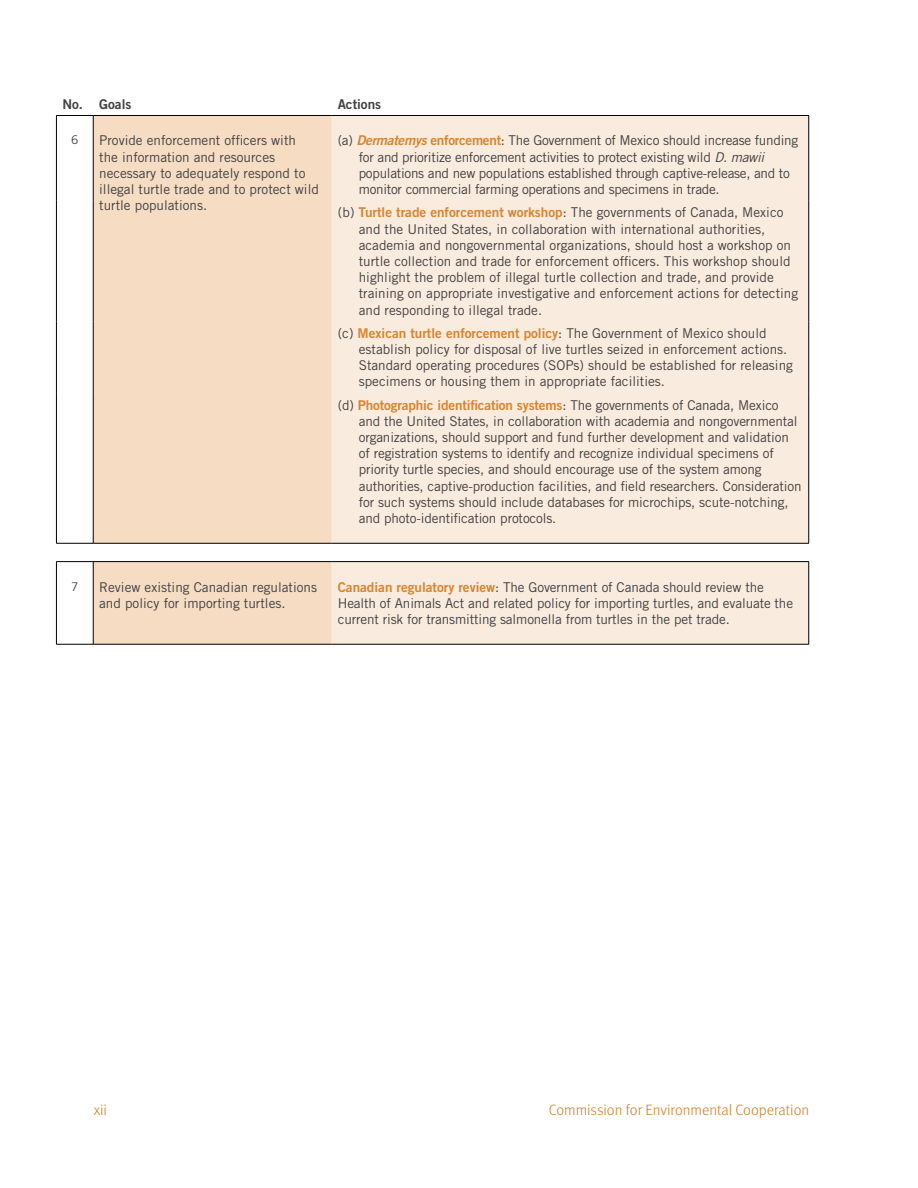
<style>
.page{position:relative;width:918px;height:1188px;background:#fff}
.page>*{position:absolute;margin:0;border:0;box-sizing:border-box;transform-origin:0 0}
.t1{font:300 15px "Meta Pro";color:#d5791b}
.t2{font:13.5px/16.2px "Trade Gothic LT Std";letter-spacing:-.01em;color:#414042}
.t3{font:13.5px "Trade Gothic LT Std Bd 2";color:#414042}
.t4{font:12px "Trade Gothic LT Std";color:#414042}
.s1{font-family:"Trade Gothic LT Std Bd 2 Obl";color:#d9842e}
.s2{font-family:"Trade Gothic LT Std Bd 2";color:#d9842e}
.s3{font-style:italic}
</style>
<div class="page">
<div style="left:94px;top:116px;width:238px;height:528px;background:#f5dcc3"></div>
<div style="left:332px;top:116px;width:476px;height:528px;background:#f9ebdd"></div>
<hr style="left:808px;top:562px;width:1px;height:82px;background:#000">
<hr style="left:56px;top:116px;width:1px;height:85px;background:#000">
<hr style="left:93px;top:116px;width:1px;height:85px;background:#000">
<hr style="left:56px;top:201px;width:1px;height:120px;background:#000">
<hr style="left:93px;top:201px;width:1px;height:120px;background:#000">
<hr style="left:56px;top:321px;width:1px;height:72px;background:#000">
<hr style="left:93px;top:321px;width:1px;height:72px;background:#000">
<hr style="left:56px;top:393px;width:1px;height:150px;background:#000">
<hr style="left:93px;top:393px;width:1px;height:150px;background:#000">
<hr style="left:808px;top:116px;width:1px;height:85px;background:#000">
<hr style="left:808px;top:201px;width:1px;height:120px;background:#000">
<hr style="left:808px;top:321px;width:1px;height:72px;background:#000">
<hr style="left:808px;top:393px;width:1px;height:150px;background:#000">
<hr style="left:332px;top:115px;width:477px;height:1px;background:#000">
<hr style="left:56px;top:115px;width:37px;height:1px;background:#000">
<hr style="left:93px;top:115px;width:239px;height:1px;background:#000">
<hr style="left:56px;top:644px;width:37px;height:1px;background:#000">
<hr style="left:93px;top:644px;width:239px;height:1px;background:#000">
<hr style="left:332px;top:644px;width:477px;height:1px;background:#000">
<hr style="left:56px;top:562px;width:1px;height:82px;background:#000">
<hr style="left:93px;top:562px;width:1px;height:82px;background:#000">
<hr style="left:56px;top:543px;width:37px;height:1px;background:#000">
<hr style="left:93px;top:543px;width:239px;height:1px;background:#000">
<hr style="left:332px;top:543px;width:477px;height:1px;background:#000">
<hr style="left:56px;top:561px;width:37px;height:1px;background:#000">
<hr style="left:93px;top:561px;width:239px;height:1px;background:#000">
<hr style="left:332px;top:561px;width:477px;height:1px;background:#000">
<p class="t3" style="left:62px;top:96px;width:71px">No. Goals</p>
<p class="t3" style="left:338px;top:96px;width:45px">Actions</p>
<p class="t4" style="left:71px;top:133px;width:9px">6</p>
<p class="t2" style="left:99px;top:132px;width:221px">Provide enforcement officers with<br>the information and resources necessary to adequately respond to illegal turtle trade and to protect wild turtle populations.</p>
<p class="t2" style="left:359px;top:132px;width:441px;text-indent:-21px">(a) <span class="s1">Dermatemys</span> <span class="s2">enforcement</span>: The Government of Mexico should increase funding for and prioritize enforcement activities to protect existing wild <span class="s3">D. mawii </span>populations and new populations established through captive-release, and to monitor commercial farming operations and specimens in trade.</p>
<p class="t2" style="left:359px;top:204px;width:441px;text-indent:-21px">(b) <span class="s2">Turtle trade enforcement workshop</span>: The governments of Canada, Mexico and the United States, in collaboration with international authorities, academia and nongovernmental organizations, should host a workshop on turtle collection and trade for enforcement officers. This workshop should highlight the problem of illegal turtle collection and trade, and provide training on appropriate investigative and enforcement actions for detecting and responding to illegal trade.</p>
<p class="t2" style="left:359px;top:325px;width:436px;text-indent:-21px">(c) <span class="s2">Mexican turtle enforcement policy</span>: The Government of Mexico should establish policy for disposal of live turtles seized in enforcement actions.<br>Standard operating procedures (SOPs) should be established for releasing specimens or housing them in appropriate facilities.</p>
<p class="t2" style="left:359px;top:397px;width:444px;text-indent:-21px">(d) <span class="s2">Photographic identification systems</span>: The governments of Canada, Mexico and the United States, in collaboration with academia and nongovernmental organizations, should support and fund further development and validation of registration systems to identify and recognize individual specimens of priority turtle species, and should encourage use of the system among authorities, captive-production facilities, and field researchers. Consideration for such systems should include databases for microchips, scute-notching, and photo-identification protocols.</p>
<p class="t4" style="left:71px;top:579px;width:9px">7</p>
<p class="t2" style="left:99px;top:579px;width:219px">Review existing Canadian regulations and policy for importing turtles.</p>
<p class="t2" style="left:338px;top:579px;width:457px"><span class="s2">Canadian regulatory review</span>: The Government of Canada should review the<br>Health of Animals Act and related policy for importing turtles, and evaluate the current risk for transmitting salmonella from turtles in the pet trade.</p>
<p class="t1" style="left:94px;top:1099px;width:15px">xii</p>
<p class="t1" style="left:549px;top:1099px;width:262px">Commission for Environmental Cooperation</p>
</div>
